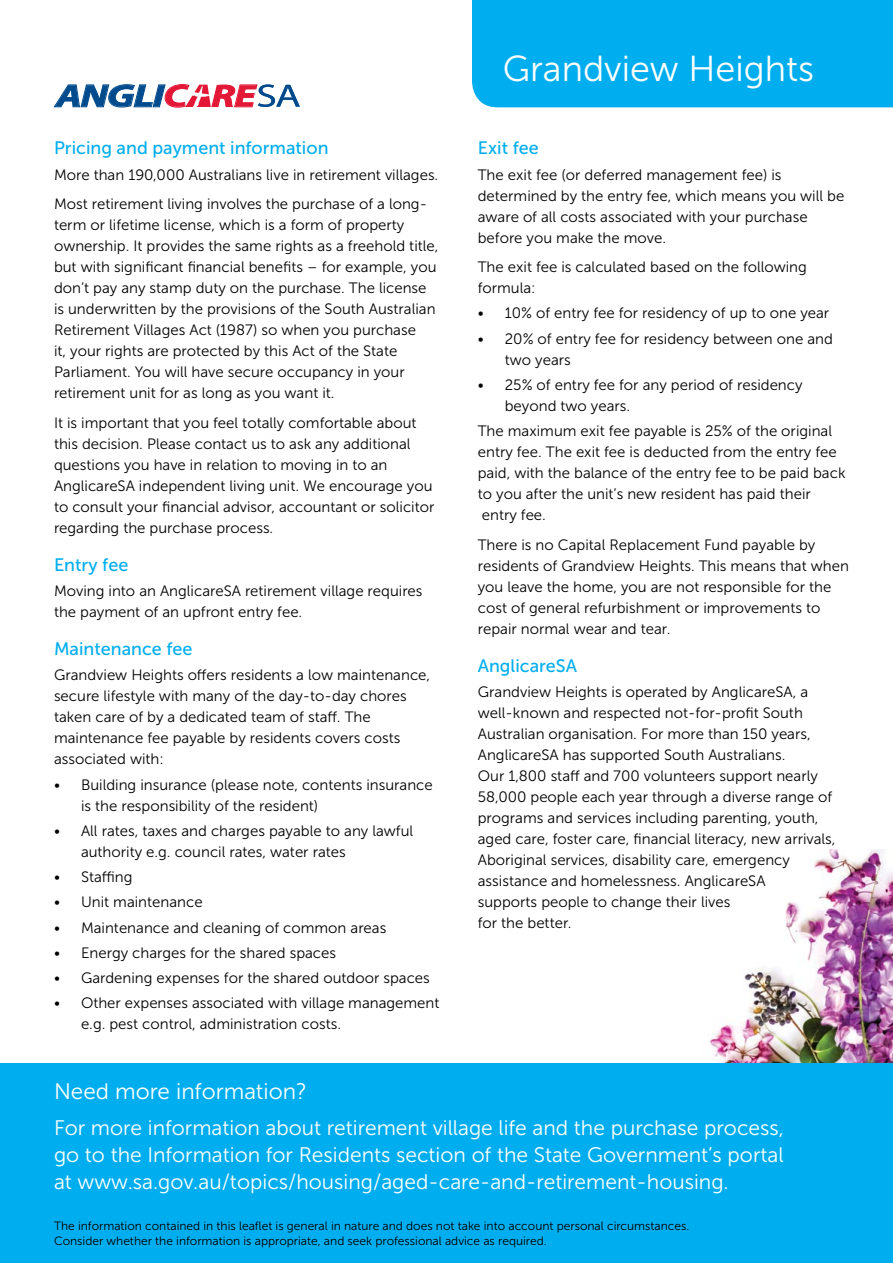
<style>
.page{position:relative;width:893px;height:1263px;background:#fff}
.page>*{position:absolute;margin:0;border:0;box-sizing:border-box;transform-origin:0 0}
.t1{font:36px "Museo Sans 300";color:#fff}
.heading{font:22.5px "Museo Sans 300";color:#fff}
.new_body_copy{font:21px/27px "Museo Sans 300";color:#fff;text-align:justify}
.second_heading{font:18px "Museo Sans 500";color:#00aeef}
.new_body_copy-2{font:15px/21px "Museo Sans 300";color:#000}
.heading-2{font:15px/21px "Museo Sans 300";color:#000}
.new_body_copy-3{font:12px/15px "Museo Sans 300";color:#000}
</style>
<div class="page">
<img style="left:709px;top:849px;width:184px;height:214px">
<div style="left:0;top:1063px;width:893px;height:200px;background:#00aeef"></div>
<div style="left:472px;top:0;width:421px;height:107px;background:#00aeef"></div>
<svg style="left:54px;top:84px;width:246px;height:24px"></svg>
<p class="second_heading" style="left:54px;top:138px;width:276px">Pricing and payment information</p>
<p class="new_body_copy-2" style="left:54px;top:164px;width:386px">More than 190,000 Australians live in retirement villages.</p>
<p class="new_body_copy-2" style="left:54px;top:194px;width:386px">Most retirement living involves the purchase of a long&shy;term or lifetime license, which is a form of property ownership. It provides the same rights as a freehold title, but with significant financial benefits – for example, you don’t pay any stamp duty on the purchase. The license is underwritten by the provisions of the South Australian Retirement Villages Act (1987) so when you purchase<br>it, your rights are protected by this Act of the State Parliament. You will have secure occupancy in your retirement unit for as long as you want it.</p>
<p class="heading-2" style="left:54px;top:412px;width:382px">It is important that you feel totally comfortable about this decision. Please contact us to ask any additional questions you have in relation to moving in to an AnglicareSA independent living unit. We encourage you to consult your financial advisor, accountant or solicitor regarding the purchase process.</p>
<p class="second_heading" style="left:54px;top:555px;width:76px">Entry fee</p>
<p class="new_body_copy-2" style="left:54px;top:580px;width:370px">Moving into an AnglicareSA retirement village requires the payment of an upfront entry fee.</p>
<p class="second_heading" style="left:54px;top:639px;width:140px">Maintenance fee</p>
<p class="new_body_copy-2" style="left:54px;top:665px;width:378px">Grandview Heights offers residents a low maintenance, secure lifestyle with many of the day-to-day chores taken care of by a dedicated team of staff. The maintenance fee payable by residents covers costs associated with:</p>
<p class="new_body_copy-2" style="left:81px;top:774px;width:353px;text-indent:-27px">• Building insurance (please note, contents insurance is the responsibility of the resident)</p>
<p class="new_body_copy-2" style="left:81px;top:820px;width:334px;text-indent:-27px">• All rates, taxes and charges payable to any lawful authority e.g. council rates, water rates</p>
<p class="new_body_copy-2" style="left:54px;top:866px;width:80px">• Staffing</p>
<p class="new_body_copy-2" style="left:54px;top:892px;width:150px">• Unit maintenance</p>
<p class="new_body_copy-2" style="left:54px;top:917px;width:334px">• Maintenance and cleaning of common areas</p>
<p class="new_body_copy-2" style="left:54px;top:942px;width:284px">• Energy charges for the shared spaces</p>
<p class="new_body_copy-2" style="left:54px;top:967px;width:377px">• Gardening expenses for the shared outdoor spaces</p>
<p class="new_body_copy-2" style="left:81px;top:993px;width:360px;text-indent:-27px">• Other expenses associated with village management e.g. pest control, administration costs.</p>
<p class="t1" style="left:503px;top:49px;width:313px">Grandview Heights</p>
<p class="second_heading" style="left:478px;top:138px;width:63px">Exit fee</p>
<p class="new_body_copy-2" style="left:478px;top:164px;width:368px">The exit fee (or deferred management fee) is determined by the entry fee, which means you will be aware of all costs associated with your purchase before you make the move.</p>
<p class="new_body_copy-2" style="left:478px;top:257px;width:331px">The exit fee is calculated based on the following formula:</p>
<p class="new_body_copy-2" style="left:478px;top:303px;width:353px">• 10% of entry fee for residency of up to one year</p>
<p class="new_body_copy-2" style="left:505px;top:328px;width:330px;text-indent:-27px">• 20% of entry fee for residency between one and two years</p>
<p class="new_body_copy-2" style="left:505px;top:374px;width:299px;text-indent:-27px">• 25% of entry fee for any period of residency beyond two years.</p>
<p class="new_body_copy-2" style="left:478px;top:421px;width:369px">The maximum exit fee payable is 25% of the original entry fee. The exit fee is deducted from the entry fee paid, with the balance of the entry fee to be paid back to you after the unit’s new resident has paid their entry fee.</p>
<p class="new_body_copy-2" style="left:478px;top:534px;width:373px">There is no Capital Replacement Fund payable by residents of Grandview Heights. This means that when you leave the home, you are not responsible for the cost of general refurbishment or improvements to repair normal wear and tear.</p>
<p class="second_heading" style="left:478px;top:656px;width:101px">AnglicareSA</p>
<p class="new_body_copy-2" style="left:478px;top:681px;width:359px">Grandview Heights is operated by AnglicareSA, a well-known and respected not-for-profit South Australian organisation. For more than 150 years, AnglicareSA has supported South Australians.<br>Our 1,800 staff and 700 volunteers support nearly 58,000 people each year through a diverse range of programs and services including parenting, youth, aged care, foster care, financial literacy, new arrivals, Aboriginal services, disability care, emergency assistance and homelessness. AnglicareSA<br>supports people to change their lives<br>for the better.</p>
<p class="heading" style="left:54px;top:1079px;width:254px">Need more information?</p>
<p class="new_body_copy" style="left:54px;top:1114px;width:731px">For more information about retirement village life and the purchase process, go to the Information for Residents section of the State Government’s portal at www.sa.gov.au/topics/housing/aged-care-and-retirement-housing.</p>
<p class="new_body_copy-3" style="left:54px;top:1218px;width:637px">The information contained in this leaflet is general in nature and does not take into account personal circumstances.<br>Consider whether the information is appropriate, and seek professional advice as required.</p>
</div>
